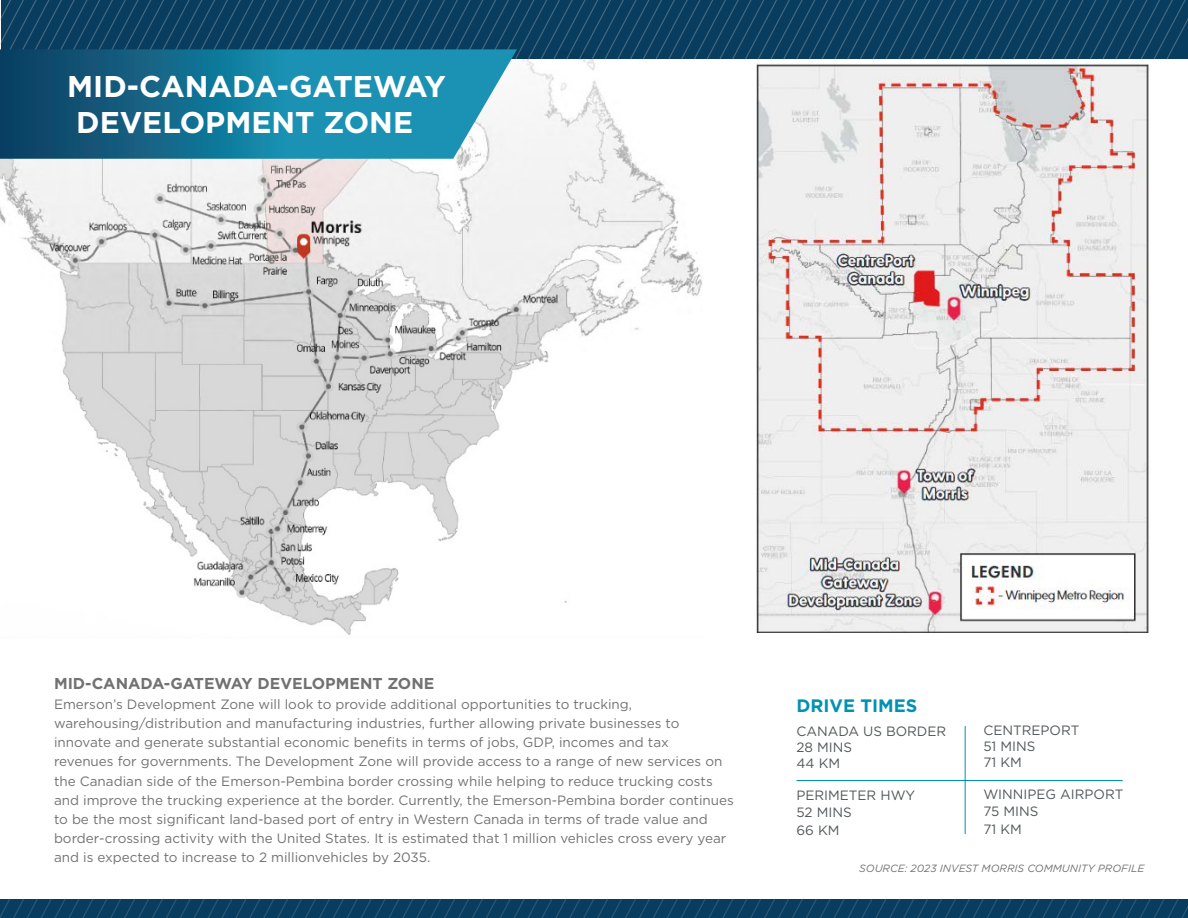
<style>
.page{position:relative;width:1188px;height:918px;background:#fff}
.page>*{position:absolute;margin:0;border:0;box-sizing:border-box;transform-origin:0 0}
.t1{font:700 30px/36px "Gotham";color:#fff}
.Body_Text_-_10_pt{font:700 18px "Gotham";color:#0092b3}
.Highlight_Paragraph_-_18_pt{font:700 15.75px "Gotham";color:#717271}
.Highlight_Paragraph_-_18_pt-2{font:13.5px/19.2px "Gotham";color:#717271}
.t2{font:13.5px/16.2px "Gotham";color:#53585a}
.Highlight_Paragraph_-_18_pt-3{font:italic 10.5px "Gotham";color:#717271}
</style>
<div class="page">
<img style="left:0;top:59px;width:702px;height:576px">
<svg style="left:1px;top:0;width:1186px;height:59px;background:#0e4163"></svg>
<svg style="left:0;top:899px;width:1188px;height:19px;background:#0b3f61"></svg>
<svg style="left:0;top:49px;width:517px;height:110px;background:#237e9d"></svg>
<img style="left:756px;top:63px;width:393px;height:569px">
<div style="left:570px;top:578px;width:73px;height:37px;background:#fff"></div>
<hr style="left:796px;top:780px;width:327px;height:1px;background:#0091b3">
<hr style="left:965px;top:726px;width:1px;height:108px;background:#0091b3">
<p class="t1" style="left:67px;top:68px;width:380px">MID-CANADA-GATEWAY<br>DEVELOPMENT ZONE</p>
<p class="Highlight_Paragraph_-_18_pt" style="left:54px;top:672px;width:382px">MID-CANADA-GATEWAY DEVELOPMENT ZONE</p>
<p class="Highlight_Paragraph_-_18_pt-2" style="left:54px;top:694px;width:682px">Emerson’s Development Zone will look to provide additional opportunities to trucking, warehousing/distribution and manufacturing industries, further allowing private businesses to innovate and generate substantial economic benefits in terms of jobs, GDP, incomes and tax<br>revenues for governments. The Development Zone will provide access to a range of new services on the Canadian side of the Emerson-Pembina border crossing while helping to reduce trucking costs and improve the trucking experience at the border. Currently, the Emerson-Pembina border continues to be the most significant land-based port of entry in Western Canada in terms of trade value and border-crossing activity with the United States. It is estimated that 1 million vehicles cross every year and is expected to increase to 2 millionvehicles by 2035.</p>
<p class="Body_Text_-_10_pt" style="left:796px;top:694px;width:123px">DRIVE TIMES</p>
<p class="t2" style="left:796px;top:722px;width:151px">CANADA US BORDER<br>28 MINS<br>44 KM</p>
<p class="t2" style="left:796px;top:787px;width:120px">PERIMETER HWY<br>52 MINS</p>
<p class="t2" style="left:796px;top:821px;width:44px">66 KM</p>
<p class="t2" style="left:983px;top:722px;width:98px">CENTREPORT<br>51 MINS</p>
<p class="t2" style="left:983px;top:754px;width:40px">71 KM</p>
<p class="t2" style="left:983px;top:786px;width:142px">WINNIPEG AIRPORT<br>75 MINS</p>
<p class="t2" style="left:983px;top:821px;width:40px">71 KM</p>
<p class="Highlight_Paragraph_-_18_pt-3" style="left:859px;top:861px;width:287px">SOURCE: 2023 INVEST MORRIS COMMUNITY PROFILE</p>
</div>
